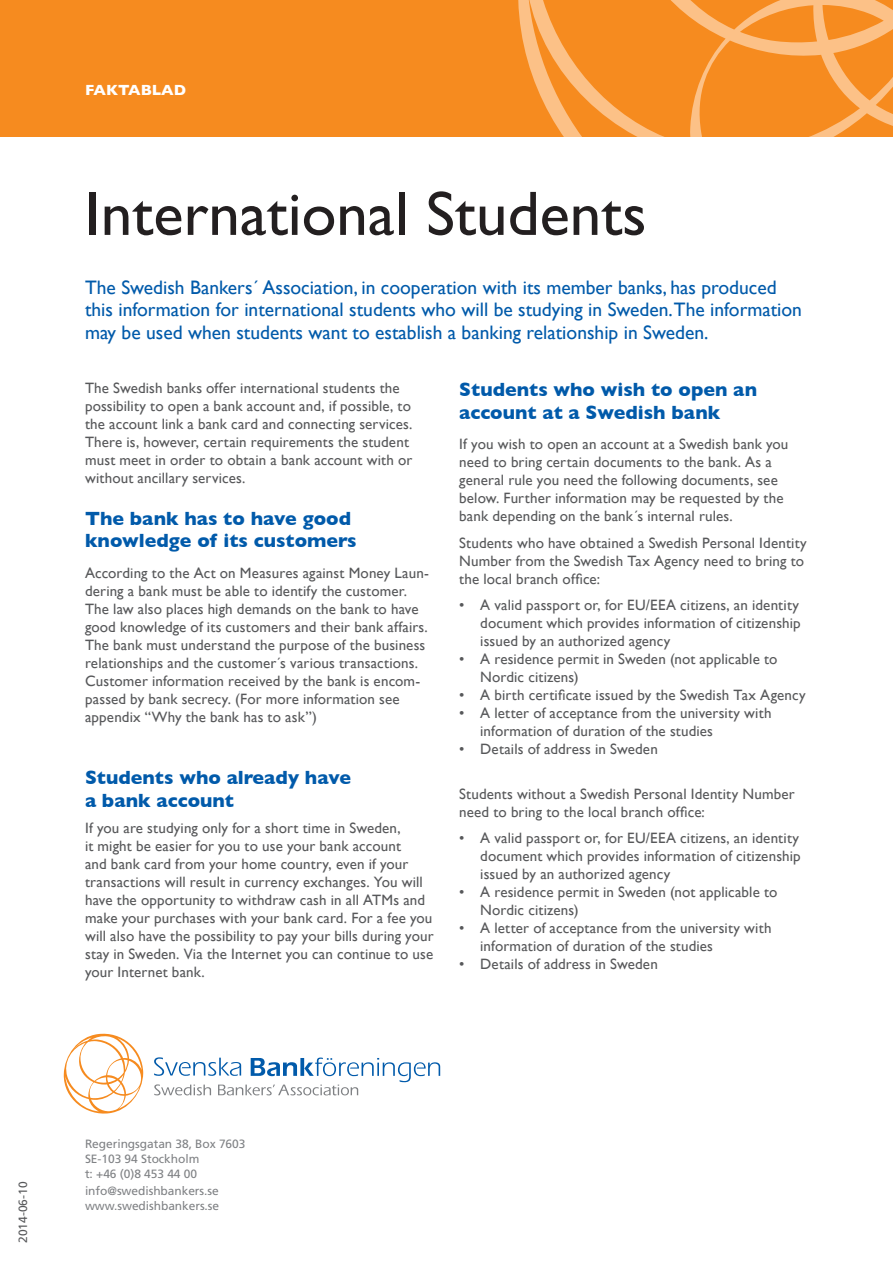
<style>
.page{position:relative;width:893px;height:1263px;background:#fff}
.page>*{position:absolute;margin:0;border:0;box-sizing:border-box;transform-origin:0 0}
.t1{font:63px "Gill Sans";color:#231f20}
.t2{font:19.5px/22.5px "Gill Sans";color:#015aaa}
.t3{font:700 19.5px/22.5px "Gill Sans";color:#015aaa}
.t4{font:15px/18px "Gill Sans";letter-spacing:.01em;color:#57585a}
.t5{font:700 15px "Gill Sans";color:#fff}
.t6{font:12px/15px "Frutiger";letter-spacing:-.005em;color:#808285}
.t7{font:12px "Frutiger";color:#57585a}
</style>
<div class="page">
<div style="left:0;top:0;width:893px;height:136px;background:#f68b1f"></div>
<svg style="left:518px;top:0;width:375px;height:136px"></svg>
<svg style="left:154px;top:1057px;width:286px;height:38px"></svg>
<svg style="left:64px;top:1034px;width:80px;height:79px"></svg>
<p class="t5" style="left:85px;top:81px;width:103px">FAKTABLAD</p>
<h1 class="t1" style="left:85px;top:177px;width:563px">International Students</h1>
<p class="t2" style="left:85px;top:276px;width:718px">The Swedish Bankers´ Association, in cooperation with its member banks, has produced this information for international students who will be studying in Sweden.The information may be used when students want to establish a banking relationship in Sweden.</p>
<p class="t4" style="left:85px;top:379px;width:329px">The Swedish banks offer international students the possibility to open a bank account and, if possible, to the account link a bank card and connecting services.<br>There is, however, certain requirements the student must meet in order to obtain a bank account with or without ancillary services.</p>
<h2 class="t3" style="left:85px;top:507px;width:273px">The bank has to have good knowledge of its customers</h2>
<p class="t4" style="left:85px;top:564px;width:345px">According to the Act on Measures against Money Laun&shy;dering a bank must be able to identify the customer.<br>The law also places high demands on the bank to have good knowledge of its customers and their bank affairs.<br>The bank must understand the purpose of the business relationships and the customer´s various transactions.<br>Customer information received by the bank is encom&shy;passed by bank secrecy. (For more information see appendix “Why the bank has to ask”)</p>
<h2 class="t3" style="left:85px;top:766px;width:268px">Students who already have a bank account</h2>
<p class="t4" style="left:85px;top:819px;width:350px">If you are studying only for a short time in Sweden,<br>it might be easier for you to use your bank account<br>and bank card from your home country, even if your transactions will result in currency exchanges. You will have the opportunity to withdraw cash in all ATMs and make your purchases with your bank card. For a fee you will also have the possibility to pay your bills during your stay in Sweden. Via the Internet you can continue to use your Internet bank.</p>
<h2 class="t3" style="left:459px;top:378px;width:299px">Students who wish to open an account at a Swedish bank</h2>
<p class="t4" style="left:459px;top:435px;width:331px">If you wish to open an account at a Swedish bank you need to bring certain documents to the bank. As a general rule you need the following documents, see below. Further information may be requested by the bank depending on the bank´s internal rules.</p>
<p class="t4" style="left:459px;top:534px;width:349px">Students who have obtained a Swedish Personal Identity<br>Number from the Swedish Tax Agency need to bring to the local branch office:</p>
<p class="t4" style="left:480px;top:596px;width:322px;text-align:justify;text-indent:-21px">• A valid passport or, for EU/EEA citizens, an identity document which provides information of citizenship issued by an authorized agency</p>
<p class="t4" style="left:480px;top:650px;width:299px;text-indent:-21px">• A residence permit in Sweden (not applicable to<br>Nordic citizens)</p>
<p class="t4" style="left:459px;top:686px;width:348px">• A birth certificate issued by the Swedish Tax Agency</p>
<p class="t4" style="left:480px;top:704px;width:293px;text-indent:-21px">• A letter of acceptance from the university with information of duration of the studies</p>
<p class="t4" style="left:459px;top:740px;width:200px">• Details of address in Sweden</p>
<p class="t4" style="left:459px;top:785px;width:337px">Students without a Swedish Personal Identity Number need to bring to the local branch office:</p>
<p class="t4" style="left:480px;top:829px;width:322px;text-align:justify;text-indent:-21px">• A valid passport or, for EU/EEA citizens, an identity document which provides information of citizenship issued by an authorized agency</p>
<p class="t4" style="left:480px;top:883px;width:299px;text-indent:-21px">• A residence permit in Sweden (not applicable to<br>Nordic citizens)</p>
<p class="t4" style="left:480px;top:919px;width:293px;text-indent:-21px">• A letter of acceptance from the university with information of duration of the studies</p>
<p class="t4" style="left:459px;top:955px;width:200px">• Details of address in Sweden</p>
<p class="t7" style="left:16px;top:1243px;width:63px;rotate:-90deg">2014-06-10</p>
<p class="t6" style="left:85px;top:1136px;width:162px">Regeringsgatan 38, Box 7603<br>SE-103 94 Stockholm<br>t: +46 (0)8 453 44 00</p>
<p class="t6" style="left:85px;top:1183px;width:136px">info@swedishbankers.se www.swedishbankers.se</p>
</div>
